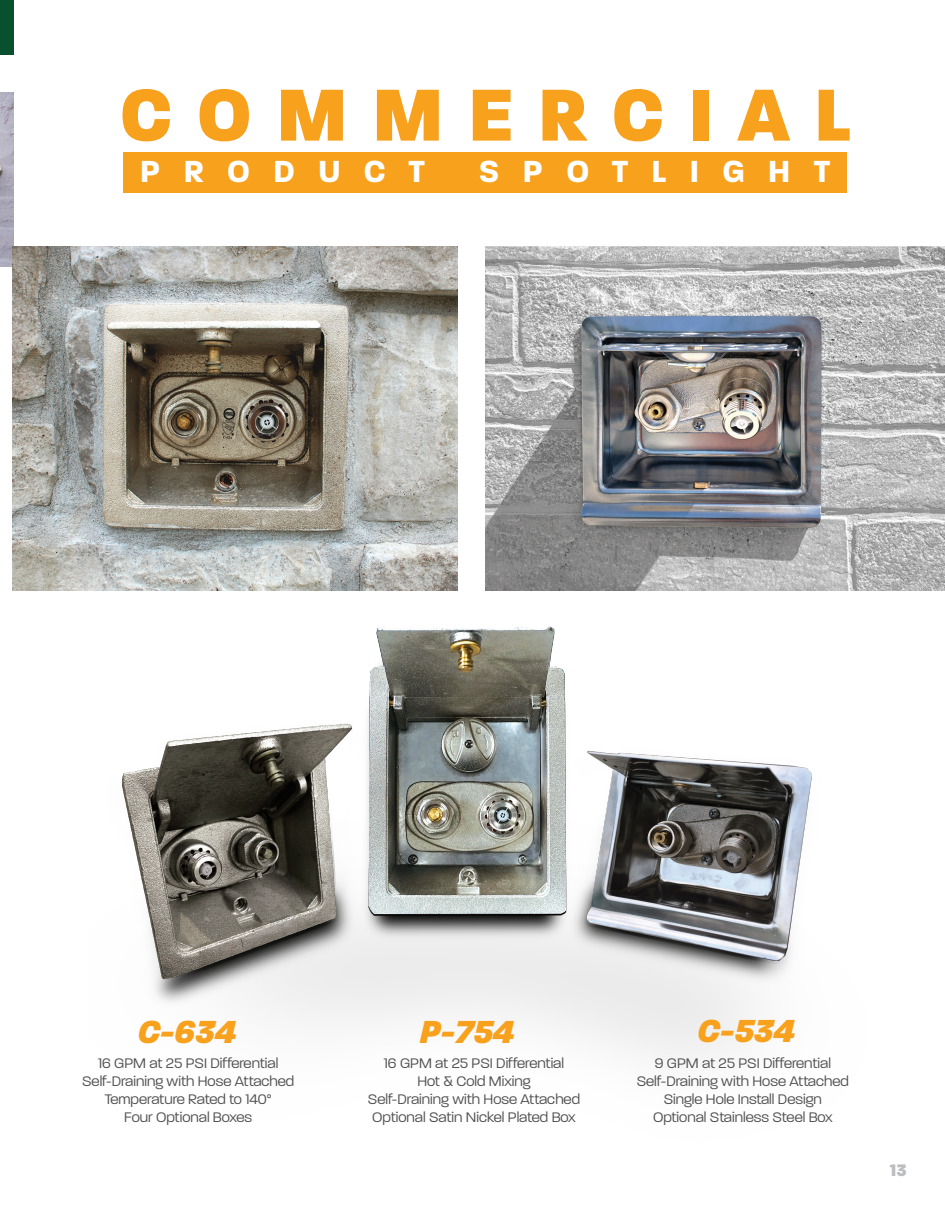
<style>
.page{position:relative;width:945px;height:1215px;background:#fff}
.page>*{position:absolute;margin:0;border:0;box-sizing:border-box;transform-origin:0 0}
.t1{font:800 79.5px "Paralucent";letter-spacing:.31em;color:#f8a11c}
.t2{font:italic 800 34.5px "Paralucent";color:#f8a11c}
.t3{font:700 33px "Paralucent Text";letter-spacing:.67em;color:#fff}
.t4{font:800 18px "Paralucent";color:#bcbdc0}
.t5{font:300 15px "Paralucent";color:#4e4f50}
</style>
<div class="page">
<img style="left:122px;top:626px;width:690px;height:434px">
<div style="left:123px;top:153px;width:724px;height:40px;background:#f8a11c"></div>
<img style="left:0;top:235px;width:14px;height:32px">
<div style="left:0;top:0;width:14px;height:55px;background:#09502f"></div>
<img style="left:0;top:118px;width:14px;height:117px">
<img style="left:0;top:93px;width:13px;height:31px">
<img style="left:13px;top:247px;width:445px;height:344px">
<img style="left:485px;top:247px;width:459px;height:343px">
<h1 class="t1" style="left:120px;top:67px;width:733px">COMMERCIAL</h1>
<p class="t3" style="left:140px;top:151px;width:288px">PRODUCT</p>
<p class="t3" style="left:478px;top:151px;width:354px">SPOTLIGHT</p>
<p class="t2" style="left:137px;top:1011px;width:100px">C-634</p>
<p class="t2" style="left:420px;top:1011px;width:96px">P-754</p>
<p class="t2" style="left:697px;top:1010px;width:99px">C-534</p>
<p class="t5" style="left:98px;top:1054px;width:182px">16 GPM at 25 PSI Differential</p>
<p class="t5" style="left:82px;top:1072px;width:214px">Self-Draining with Hose Attached</p>
<p class="t5" style="left:105px;top:1090px;width:168px">Temperature Rated to 140°</p>
<p class="t5" style="left:124px;top:1108px;width:129px">Four Optional Boxes</p>
<p class="t5" style="left:384px;top:1054px;width:182px">16 GPM at 25 PSI Differential</p>
<p class="t5" style="left:417px;top:1072px;width:115px">Hot &amp; Cold Mixing</p>
<p class="t5" style="left:368px;top:1090px;width:214px">Self-Draining with Hose Attached</p>
<p class="t5" style="left:372px;top:1108px;width:205px">Optional Satin Nickel Plated Box</p>
<p class="t5" style="left:655px;top:1054px;width:178px">9 GPM at 25 PSI Differential</p>
<p class="t5" style="left:637px;top:1072px;width:214px">Self-Draining with Hose Attached</p>
<p class="t5" style="left:664px;top:1090px;width:160px">Single Hole Install Design</p>
<p class="t5" style="left:653px;top:1108px;width:181px">Optional Stainless Steel Box</p>
<p class="t4" style="left:890px;top:1159px;width:18px">13</p>
</div>
